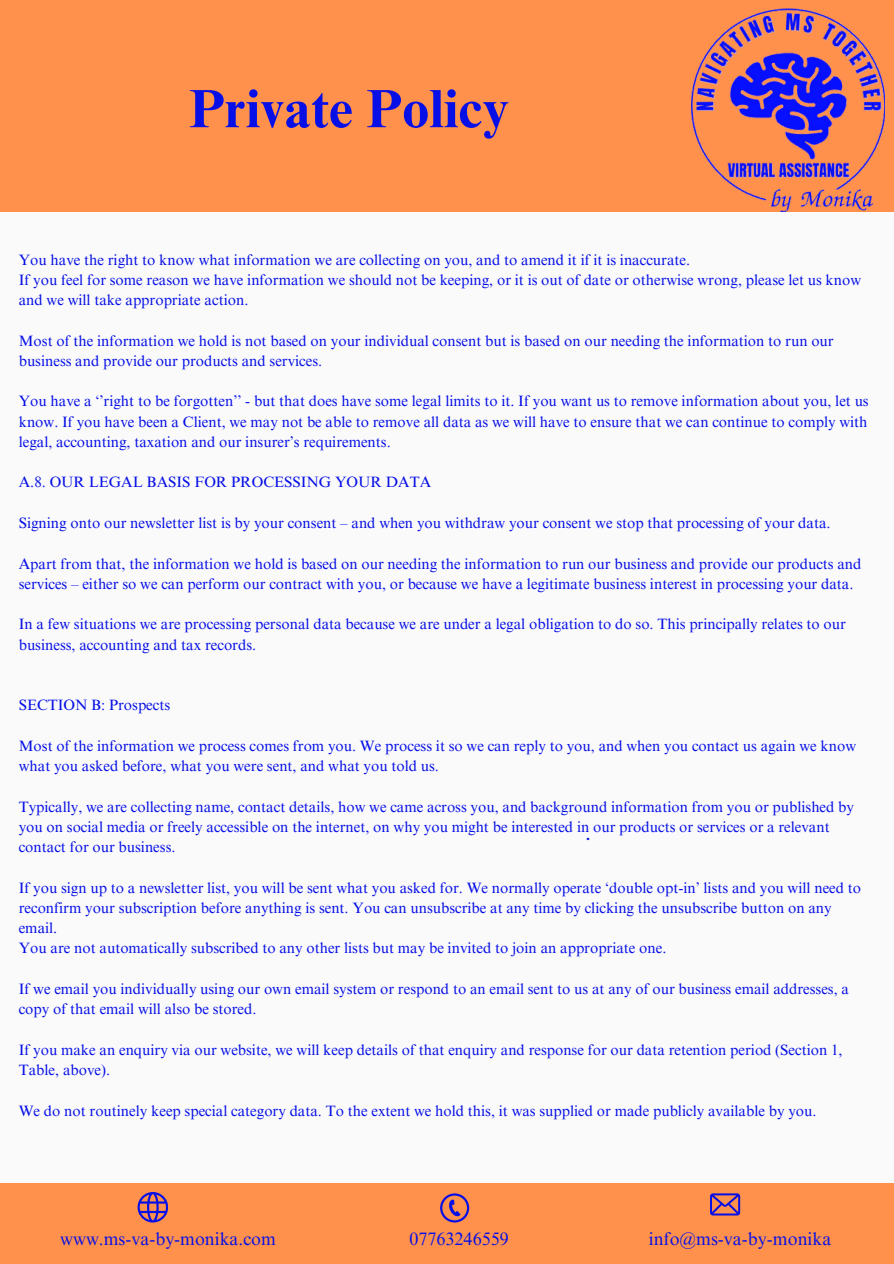
<style>
.page{position:relative;width:894px;height:1264px;background:#fff}
.page>*{position:absolute;margin:0;border:0;box-sizing:border-box;transform-origin:0 0}
.t1{font:700 54px "Times NRMT Pro";color:#060fe6}
.t2{font:18px "Times NRMT Pro";color:#060fe6}
.t3{font:18px "Garet";color:#060fe6}
.t4{font:15px/20.2px "Times NRMT Pro";color:#060fe6}
</style>
<div class="page">
<div style="left:0;top:0;width:893px;height:1263px;background:#fafafa"></div>
<div style="left:0;top:1183px;width:893px;height:80px;background:#ff914d"></div>
<div style="left:0;top:0;width:893px;height:212px;background:#ff914d"></div>
<img style="left:691px;top:8px;width:193px;height:204px">
<svg style="left:440px;top:1193px;width:29px;height:29px"></svg>
<svg style="left:137px;top:1192px;width:31px;height:30px"></svg>
<svg style="left:710px;top:1193px;width:30px;height:22px"></svg>
<h3 class="t1" style="left:189px;top:88px;width:322px">Private Policy</h3>
<p class="t4" style="left:19px;top:251px;width:672px">You have the right to know what information we are collecting on you, and to amend it if it is inaccurate.</p>
<p class="t4" style="left:19px;top:271px;width:843px">If you feel for some reason we have information we should not be keeping, or it is out of date or otherwise wrong, please let us know and we will take appropriate action.</p>
<p class="t4" style="left:19px;top:332px;width:816px">Most of the information we hold is not based on your individual consent but is based on our needing the information to run our business and provide our products and services.</p>
<p class="t4" style="left:19px;top:393px;width:851px;text-align:justify">You have a ‘’right to be forgotten’’ - but that does have some legal limits to it. If you want us to remove information about you, let us know. If you have been a Client, we may not be able to remove all data as we will have to ensure that we can continue to comply with legal, accounting, taxation and our insurer’s requirements.</p>
<p class="t4" style="left:19px;top:474px;width:414px">A.8. OUR LEGAL BASIS FOR PROCESSING YOUR DATA</p>
<p class="t4" style="left:19px;top:514px;width:813px">Signing onto our newsletter list is by your consent – and when you withdraw your consent we stop that processing of your data.</p>
<p class="t4" style="left:19px;top:555px;width:844px">Apart from that, the information we hold is based on our needing the information to run our business and provide our products and services – either so we can perform our contract with you, or because we have a legitimate business interest in processing your data.</p>
<p class="t4" style="left:19px;top:616px;width:828px">In a few situations we are processing personal data because we are under a legal obligation to do so. This principally relates to our business, accounting and tax records.</p>
<p class="t4" style="left:19px;top:697px;width:153px">SECTION B: Prospects</p>
<p class="t4" style="left:19px;top:737px;width:838px">Most of the information we process comes from you. We process it so we can reply to you, and when you contact us again we know what you asked before, what you were sent, and what you told us.</p>
<p class="t4" style="left:19px;top:798px;width:836px">Typically, we are collecting name, contact details, how we came across you, and background information from you or published by you on social media or freely accessible on the internet, on why you might be interested in our products or services or a relevant contact for our business.</p>
<p class="t4" style="left:19px;top:879px;width:843px">If you sign up to a newsletter list, you will be sent what you asked for. We normally operate ‘double opt-in’ lists and you will need to reconfirm your subscription before anything is sent. You can unsubscribe at any time by clicking the unsubscribe button on any email.</p>
<p class="t4" style="left:19px;top:940px;width:649px">You are not automatically subscribed to any other lists but may be invited to join an appropriate one.</p>
<p class="t4" style="left:19px;top:980px;width:831px">If we email you individually using our own email system or respond to an email sent to us at any of our business email addresses, a copy of that email will also be stored.</p>
<h2 class="t4" style="left:19px;top:1041px;width:825px">If you make an enquiry via our website, we will keep details of that enquiry and response for our data retention period (Section 1,<br>Table, above).</h2>
<p class="t4" style="left:19px;top:1102px;width:799px">We do not routinely keep special category data. To the extent we hold this, it was supplied or made publicly available by you.</p>
<p class="t3" style="left:585px;top:820px;width:6px">.</p>
<p class="t2" style="left:60px;top:1231px;width:217px">www.ms-va-by-monika.com</p>
<p class="t2" style="left:409px;top:1231px;width:101px">07763246559</p>
<p class="t2" style="left:648px;top:1231px;width:184px">info@ms-va-by-monika</p>
</div>
